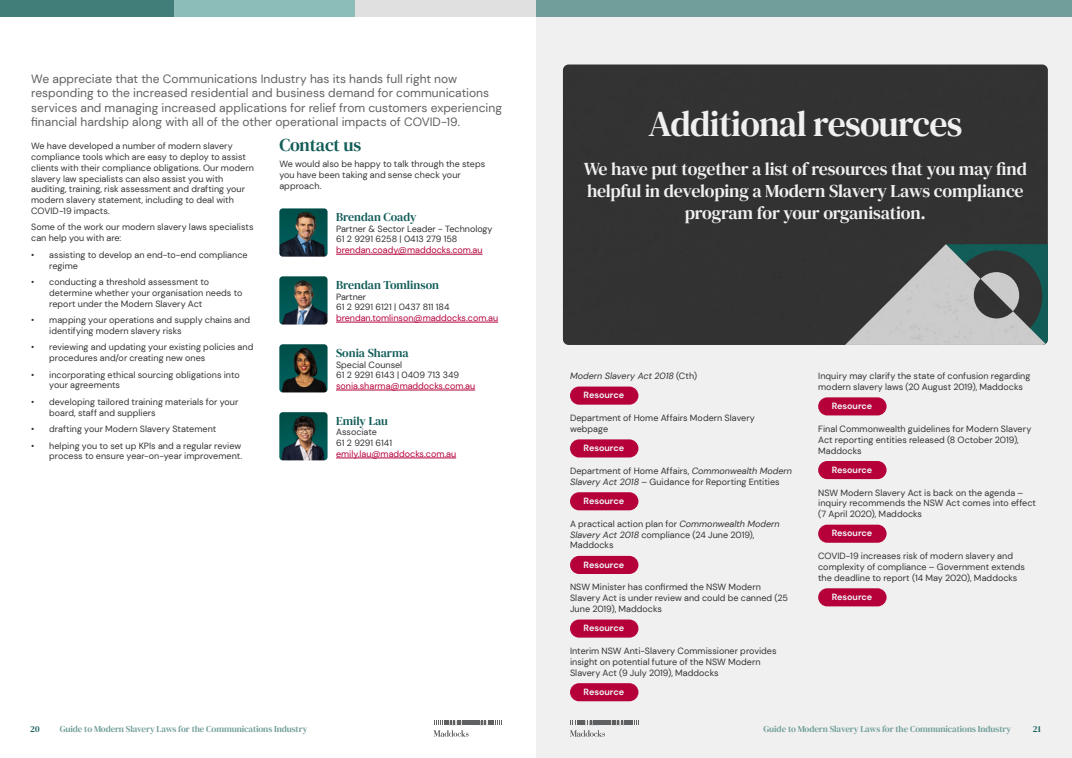
<style>
.page{position:relative;width:1072px;height:758px;background:#fff}
.page>*{position:absolute;margin:0;border:0;box-sizing:border-box;transform-origin:0 0}
.HEADING_-_CHAPTER_TE{font:36px "DM Serif Text";letter-spacing:-.02em;color:#f0f0f0}
.INTRO_-_CHAPTER_-_WH{font:18px/22px "DM Serif Text";letter-spacing:-.01em;color:#f0f0f0;text-align:center}
.INTRO_-_CHAPTER_-_GR{font:18px "DM Serif Text";letter-spacing:-.01em;color:#125d57}
.INTRO_-_SMALL_-_DARK{font:12px/14.4px "DM Sans";color:#606060}
.CONTACT_-_NAME{font:12px "DM Serif Text";color:#125d57}
.BODY_-_CHARCOAL{font:9px/10.8px "DM Sans";letter-spacing:.005em;color:#333}
.CONTACT_-_DETAILS{font:9px "DM Sans";color:#333}
.CONTACT_-_DETAILS-2{font:9px "DM Sans";color:#b5003a}
.t1{font:9px "DM Serif Text";letter-spacing:-.01em;color:#719e9a}
.BODY_-_STANDARD{font:700 9px "DM Sans";letter-spacing:-.005em;color:#f1f5f6}
.BODY_-_CHARCOAL-2{font:italic 9px "DM Sans";letter-spacing:.005em;color:#333}
.t2{font:9px "DM Serif Text";color:#125d57}
.s1{font-style:normal}
.s2{font-style:italic}
</style>
<div class="page">
<div style="left:536px;top:17px;width:536px;height:741px;background:#f0f0f0"></div>
<div style="left:0;top:0;width:174px;height:17px;background:#417d79"></div>
<div style="left:536px;top:0;width:536px;height:17px;background:#719e9a"></div>
<div style="left:174px;top:0;width:181px;height:17px;background:#8cbdb9"></div>
<div style="left:355px;top:0;width:181px;height:17px;background:#e0e0e0"></div>
<img style="left:563px;top:64px;width:484px;height:281px">
<svg style="left:570px;top:720px;width:69px;height:16px"></svg>
<svg style="left:433px;top:720px;width:69px;height:16px"></svg>
<img style="left:279px;top:208px;width:48px;height:49px">
<hr style="left:336px;top:254px;width:146px;height:1px;background:#b5003a">
<img style="left:279px;top:344px;width:48px;height:48px">
<hr style="left:336px;top:390px;width:139px;height:1px;background:#b5003a">
<img style="left:279px;top:412px;width:48px;height:48px">
<hr style="left:336px;top:458px;width:120px;height:1px;background:#b5003a">
<img style="left:279px;top:276px;width:48px;height:48px">
<hr style="left:336px;top:322px;width:162px;height:1px;background:#b5003a">
<div style="left:570px;top:386px;width:68px;height:18px;background:#b5003a;border-radius:9px"></div>
<div style="left:570px;top:439px;width:68px;height:18px;background:#b5003a;border-radius:9px"></div>
<div style="left:570px;top:492px;width:68px;height:18px;background:#b5003a;border-radius:9px"></div>
<div style="left:570px;top:556px;width:68px;height:18px;background:#b5003a;border-radius:9px"></div>
<div style="left:570px;top:619px;width:68px;height:18px;background:#b5003a;border-radius:9px"></div>
<div style="left:570px;top:683px;width:68px;height:18px;background:#b5003a;border-radius:9px"></div>
<div style="left:818px;top:397px;width:68px;height:18px;background:#b5003a;border-radius:9px"></div>
<div style="left:818px;top:461px;width:68px;height:18px;background:#b5003a;border-radius:9px"></div>
<div style="left:818px;top:524px;width:68px;height:19px;background:#b5003a;border-radius:9px"></div>
<div style="left:818px;top:588px;width:68px;height:18px;background:#b5003a;border-radius:9px"></div>
<p class="INTRO_-_SMALL_-_DARK" style="left:31px;top:71px;width:472px">We appreciate that the Communications Industry has its hands full right now responding to the increased residential and business demand for communications services and managing increased applications for relief from customers experiencing financial hardship along with all of the other operational impacts of COVID-19.</p>
<p class="INTRO_-_CHAPTER_-_GR" style="left:279px;top:134px;width:84px">Contact us</p>
<p class="BODY_-_CHARCOAL" style="left:279px;top:158px;width:207px">We would also be happy to talk through the steps you have been taking and sense check your approach.</p>
<p class="CONTACT_-_NAME" style="left:336px;top:210px;width:82px">Brendan Coady</p>
<p class="CONTACT_-_DETAILS" style="left:336px;top:223px;width:158px">Partner &amp; Sector Leader - Technology</p>
<p class="CONTACT_-_DETAILS" style="left:336px;top:234px;width:123px">61 2 9291 6258 | 0413 279 158</p>
<p class="CONTACT_-_DETAILS-2" style="left:336px;top:244px;width:148px">brendan.coady@maddocks.com.au</p>
<p class="BODY_-_CHARCOAL" style="left:31px;top:140px;width:224px">We have developed a number of modern slavery compliance tools which are easy to deploy to assist clients with their compliance obligations. Our modern slavery law specialists can also assist you with auditing, training, risk assessment and drafting your modern slavery statement, including to deal with COVID-19 impacts.</p>
<p class="BODY_-_CHARCOAL" style="left:31px;top:222px;width:224px">Some of the work our modern slavery laws specialists can help you with are:</p>
<p class="BODY_-_CHARCOAL" style="left:49px;top:249px;width:200px;text-indent:-18px">• assisting to develop an end-to-end compliance regime</p>
<p class="BODY_-_CHARCOAL" style="left:49px;top:276px;width:195px;text-indent:-18px">• conducting a threshold assessment to determine whether your organisation needs to report under the Modern Slavery Act</p>
<p class="BODY_-_CHARCOAL" style="left:49px;top:314px;width:202px;text-indent:-18px">• mapping your operations and supply chains and identifying modern slavery risks</p>
<p class="BODY_-_CHARCOAL" style="left:49px;top:342px;width:206px;text-indent:-18px">• reviewing and updating your existing policies and procedures and/or creating new ones</p>
<p class="BODY_-_CHARCOAL" style="left:49px;top:369px;width:192px;text-indent:-18px">• incorporating ethical sourcing obligations into your agreements</p>
<p class="BODY_-_CHARCOAL" style="left:49px;top:396px;width:191px;text-indent:-18px">• developing tailored training materials for your board, staff and suppliers</p>
<p class="BODY_-_CHARCOAL" style="left:31px;top:423px;width:187px">• drafting your Modern Slavery Statement</p>
<p class="BODY_-_CHARCOAL" style="left:31px;top:440px;width:212px;text-align:right">• helping you to set up KPIs and a regular review process to ensure year-on-year improvement.</p>
<p class="CONTACT_-_NAME" style="left:336px;top:278px;width:104px">Brendan Tomlinson</p>
<p class="CONTACT_-_DETAILS" style="left:336px;top:291px;width:32px">Partner</p>
<p class="CONTACT_-_DETAILS" style="left:336px;top:302px;width:115px">61 2 9291 6121 | 0437 811 184</p>
<p class="CONTACT_-_DETAILS-2" style="left:336px;top:312px;width:164px">brendan.tomlinson@maddocks.com.au</p>
<p class="CONTACT_-_NAME" style="left:336px;top:346px;width:74px">Sonia Sharma</p>
<p class="CONTACT_-_DETAILS" style="left:336px;top:359px;width:68px">Special Counsel</p>
<p class="CONTACT_-_DETAILS" style="left:336px;top:369px;width:125px">61 2 9291 6143 | 0409 713 349</p>
<p class="CONTACT_-_DETAILS-2" style="left:336px;top:380px;width:141px">sonia.sharma@maddocks.com.au</p>
<p class="CONTACT_-_NAME" style="left:336px;top:413px;width:53px">Emily Lau</p>
<p class="CONTACT_-_DETAILS" style="left:336px;top:427px;width:42px">Associate</p>
<p class="CONTACT_-_DETAILS" style="left:336px;top:437px;width:58px">61 2 9291 6141</p>
<p class="CONTACT_-_DETAILS-2" style="left:336px;top:448px;width:122px">emily.lau@maddocks.com.au</p>
<p class="HEADING_-_CHAPTER_TE" style="left:648px;top:103px;width:315px">Additional resources</p>
<p class="INTRO_-_CHAPTER_-_WH" style="left:584px;top:158px;width:444px">We have put together a list of resources that you may find helpful in developing a Modern Slavery Laws compliance program for your organisation.</p>
<p class="BODY_-_CHARCOAL-2" style="left:570px;top:370px;width:128px">Modern Slavery Act 2018 <span class="s1">(Cth)</span></p>
<p class="BODY_-_STANDARD" style="left:583px;top:389px;width:42px">Resource</p>
<p class="BODY_-_CHARCOAL" style="left:570px;top:412px;width:186px">Department of Home Affairs Modern Slavery webpage</p>
<p class="BODY_-_STANDARD" style="left:583px;top:442px;width:42px">Resource</p>
<p class="BODY_-_CHARCOAL" style="left:570px;top:465px;width:223px">Department of Home Affairs, <span class="s2">Commonwealth Modern<br>Slavery Act 2018</span> – Guidance for Reporting Entities</p>
<p class="BODY_-_STANDARD" style="left:583px;top:495px;width:42px">Resource</p>
<p class="BODY_-_CHARCOAL" style="left:570px;top:518px;width:211px">A practical action plan for <span class="s2">Commonwealth Modern<br>Slavery Act 2018</span> compliance (24 June 2019),<br>Maddocks</p>
<p class="BODY_-_STANDARD" style="left:583px;top:559px;width:42px">Resource</p>
<p class="BODY_-_CHARCOAL" style="left:570px;top:582px;width:219px">NSW Minister has confirmed the NSW Modern<br>Slavery Act is under review and could be canned (25<br>June 2019), Maddocks</p>
<p class="BODY_-_STANDARD" style="left:583px;top:622px;width:42px">Resource</p>
<p class="BODY_-_CHARCOAL" style="left:570px;top:645px;width:208px">Interim NSW Anti-Slavery Commissioner provides insight on potential future of the NSW Modern<br>Slavery Act (9 July 2019), Maddocks</p>
<p class="BODY_-_STANDARD" style="left:583px;top:686px;width:42px">Resource</p>
<p class="BODY_-_CHARCOAL" style="left:818px;top:370px;width:214px">Inquiry may clarify the state of confusion regarding modern slavery laws (20 August 2019), Maddocks</p>
<p class="BODY_-_STANDARD" style="left:831px;top:400px;width:42px">Resource</p>
<p class="BODY_-_CHARCOAL" style="left:818px;top:423px;width:215px">Final Commonwealth guidelines for Modern Slavery<br>Act reporting entities released (8 October 2019),<br>Maddocks</p>
<p class="BODY_-_STANDARD" style="left:831px;top:464px;width:42px">Resource</p>
<p class="BODY_-_CHARCOAL" style="left:818px;top:487px;width:219px">NSW Modern Slavery Act is back on the agenda – inquiry recommends the NSW Act comes into effect (7 April 2020), Maddocks</p>
<p class="BODY_-_STANDARD" style="left:831px;top:527px;width:42px">Resource</p>
<p class="BODY_-_CHARCOAL" style="left:818px;top:550px;width:208px">COVID-19 increases risk of modern slavery and complexity of compliance – Government extends the deadline to report (14 May 2020), Maddocks</p>
<p class="BODY_-_STANDARD" style="left:831px;top:591px;width:42px">Resource</p>
<p class="t2" style="left:30px;top:723px;width:11px">20</p>
<p class="t1" style="left:60px;top:723px;width:249px">Guide to Modern Slavery Laws for the Communications Industry</p>
<p class="t1" style="left:763px;top:723px;width:249px">Guide to Modern Slavery Laws for the Communications Industry</p>
<p class="t2" style="left:1032px;top:723px;width:9px">21</p>
</div>
